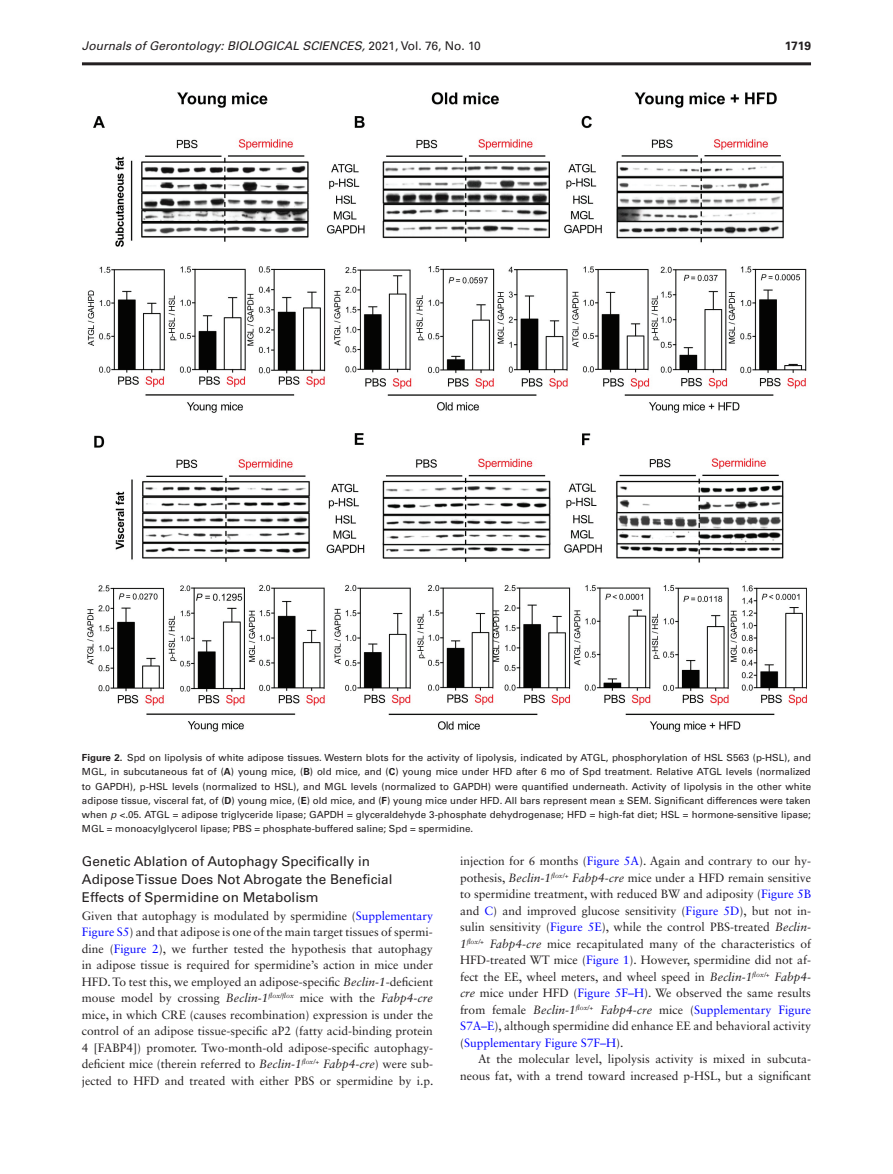
<style>
.page{position:relative;width:893px;height:1174px;background:#fff}
.page>*{position:absolute;margin:0;border:0;box-sizing:border-box;transform-origin:0 0}
.t1{font:13.5px/18px "Univers LT Std";color:#231f20}
.t2{font:12px/16.5px "Sabon LT Std";color:#231f20;text-align:justify}
.t3{font:italic 12px "Univers LT Std";color:#231f20}
.t4{font:700 12px "Univers LT Std";color:#231f20}
.t5{font:9.75px/14.2px "Univers LT Std";color:#231f20;text-align:justify}
.s1{font-style:normal}
.s2{font-weight:700}
.s3{font-style:italic}
.s4{color:#00f}
</style>
<div class="page">
<img style="left:87px;top:92px;width:720px;height:640px">
<hr style="left:82px;top:62px;width:729px;height:3px;background:#231f20">
<p class="t3" style="left:82px;top:39px;width:400px">Journals of Gerontology: BIOLOGICAL SCIENCES, <span class="s1">2021, Vol. 76, No. 10</span></p>
<p class="t4" style="left:785px;top:39px;width:28px">1719</p>
<p class="t5" style="left:82px;top:750px;width:731px"><span class="s2">Figure 2.</span> Spd on lipolysis of white adipose tissues. Western blots for the activity of lipolysis, indicated by ATGL, phosphorylation of HSL S563 (p-HSL), and MGL, in subcutaneous fat of (<span class="s2">A</span>) young mice, (<span class="s2">B</span>) old mice, and (<span class="s2">C</span>) young mice under HFD after 6 mo of Spd treatment. Relative ATGL levels (normalized to GAPDH), p-HSL levels (normalized to HSL), and MGL levels (normalized to GAPDH) were quantified underneath. Activity of lipolysis in the other white adipose tissue, visceral fat, of (<span class="s2">D</span>) young mice, (<span class="s2">E</span>) old mice, and (<span class="s2">F</span>) young mice under HFD. All bars represent mean ± SEM. Significant differences were taken when <span class="s3">p</span> &lt;.05. ATGL = adipose triglyceride lipase; GAPDH = glyceraldehyde 3-phosphate dehydrogenase; HFD = high-fat diet; HSL = hormone-sensitive lipase; MGL = monoacylglycerol lipase; PBS = phosphate-buffered saline; Spd = spermidine.</p>
<p class="t1" style="left:82px;top:852px;width:312px">Genetic Ablation of Autophagy Specifically in<br>Adipose Tissue Does Not Abrogate the Beneficial<br>Effects of Spermidine on Metabolism</p>
<p class="t2" style="left:82px;top:907px;width:353px">Given that autophagy is modulated by spermidine (<span class="s4">Supplementary Figure S5</span>) and that adipose is one of the main target tissues of spermi&shy;dine (<span class="s4">Figure 2</span>), we further tested the hypothesis that autophagy in adipose tissue is required for spermidine’s action in mice under HFD. To test this, we employed an adipose-specific <span class="s3">Beclin-1</span>-deficient mouse model by crossing <span class="s3">Beclin-1</span><sup>flox/flox</sup> mice with the <span class="s3">Fabp4-cre </span>mice, in which CRE (causes recombination) expression is under the control of an adipose tissue-specific aP2 (fatty acid-binding protein 4 [FABP4]) promoter. Two-month-old adipose-specific autophagy&shy;deficient mice (therein referred to <span class="s3">Beclin-1</span><sup>flox/+</sup> <span class="s3">Fabp4-cre</span>) were sub&shy;jected to HFD and treated with either PBS or spermidine by i.p.</p>
<p class="t2" style="left:460px;top:852px;width:353px">injection for 6 months (<span class="s4">Figure 5A</span>). Again and contrary to our hy&shy;pothesis, <span class="s3">Beclin-1</span><sup>flox/+</sup> <span class="s3">Fabp4-cre</span> mice under a HFD remain sensitive to spermidine treatment, with reduced BW and adiposity (<span class="s4">Figure 5B </span>and <span class="s4">C</span>) and improved glucose sensitivity (<span class="s4">Figure 5D</span>), but not in&shy;sulin sensitivity (<span class="s4">Figure 5E</span>), while the control PBS-treated <span class="s3">Beclin-1</span><sup>flox/+</sup> <span class="s3">Fabp4-cre</span> mice recapitulated many of the characteristics of HFD-treated WT mice (<span class="s4">Figure 1</span>). However, spermidine did not af&shy;fect the EE, wheel meters, and wheel speed in <span class="s3">Beclin-1</span><sup>flox/+</sup> <span class="s3">Fabp4- cre</span> mice under HFD (<span class="s4">Figure 5F–H</span>). We observed the same results from female <span class="s3">Beclin-1</span><sup>flox/+</sup> <span class="s3">Fabp4-cre</span> mice (<span class="s4">Supplementary Figure S7A–E</span>), although spermidine did enhance EE and behavioral activity (<span class="s4">Supplementary Figure S7F–H</span>).</p>
<p class="t2" style="left:460px;top:1050px;width:353px;text-align:right">At the molecular level, lipolysis activity is mixed in subcuta&shy;neous fat, with a trend toward increased p-HSL, but a significant</p>
</div>
